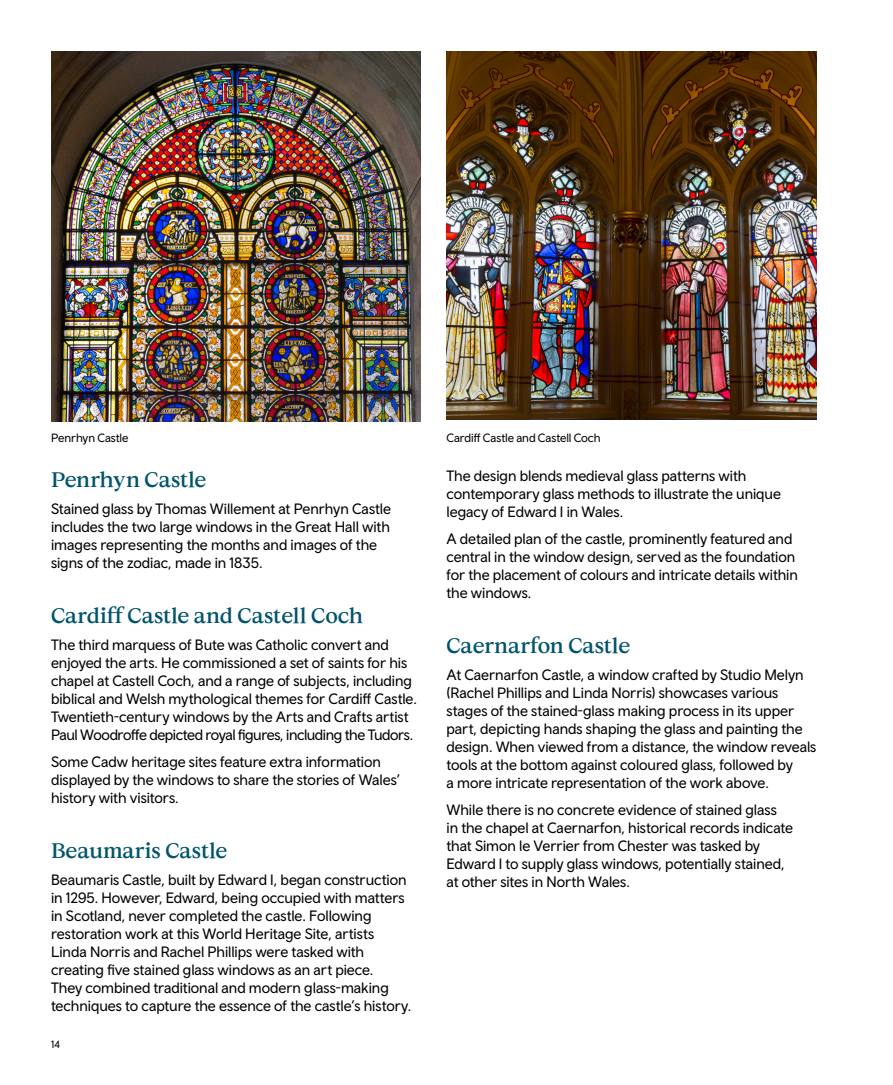
<style>
.page{position:relative;width:893px;height:1085px;background:#fff}
.page>*{position:absolute;margin:0;border:0;box-sizing:border-box;transform-origin:0 0}
.Sub_heading{font:500 21px "Wales Serif";letter-spacing:-.01em;color:#00546c}
.Updated_body{font:15px/18px "Wales Sans Body";letter-spacing:-.005em;color:#000}
.New_credits{font:12px "Wales Sans Body";letter-spacing:-.005em;color:#000}
.t1{font:10.5px "Wales Sans Body";color:#000}
</style>
<div class="page">
<img style="left:51px;top:51px;width:370px;height:370px">
<img style="left:446px;top:51px;width:370px;height:368px">
<p class="New_credits" style="left:51px;top:431px;width:79px">Penrhyn Castle</p>
<p class="New_credits" style="left:446px;top:431px;width:156px">Cardiff Castle and Castell Coch</p>
<p class="Sub_heading" style="left:51px;top:466px;width:157px">Penrhyn Castle</p>
<p class="Updated_body" style="left:51px;top:499px;width:342px">Stained glass by Thomas Willement at Penrhyn Castle includes the two large windows in the Great Hall with images representing the months and images of the signs of the zodiac, made in 1835.</p>
<p class="Sub_heading" style="left:51px;top:602px;width:314px">Cardiff Castle and Castell Coch</p>
<p class="Updated_body" style="left:51px;top:635px;width:367px">The third marquess of Bute was Catholic convert and enjoyed the arts. He commissioned a set of saints for his chapel at Castell Coch, and a range of subjects, including biblical and Welsh mythological themes for Cardiff Castle.<br>Twentieth-century windows by the Arts and Crafts artist Paul Woodroffe depicted royal figures, including the Tudors.</p>
<p class="Updated_body" style="left:51px;top:752px;width:351px">Some Cadw heritage sites feature extra information displayed by the windows to share the stories of Wales’ history with visitors.</p>
<p class="Sub_heading" style="left:51px;top:837px;width:178px">Beaumaris Castle</p>
<p class="Updated_body" style="left:51px;top:870px;width:362px">Beaumaris Castle, built by Edward I, began construction in 1295. However, Edward, being occupied with matters in Scotland, never completed the castle. Following restoration work at this World Heritage Site, artists Linda Norris and Rachel Phillips were tasked with creating five stained glass windows as an art piece.<br>They combined traditional and modern glass-making techniques to capture the essence of the castle’s history.</p>
<p class="t1" style="left:51px;top:1037px;width:10px">14</p>
<p class="Updated_body" style="left:446px;top:466px;width:336px">The design blends medieval glass patterns with contemporary glass methods to illustrate the unique legacy of Edward I in Wales.</p>
<p class="Updated_body" style="left:446px;top:529px;width:353px">A detailed plan of the castle, prominently featured and central in the window design, served as the foundation for the placement of colours and intricate details within the windows.</p>
<p class="Sub_heading" style="left:446px;top:633px;width:185px">Caernarfon Castle</p>
<p class="Updated_body" style="left:446px;top:665px;width:371px">At Caernarfon Castle, a window crafted by Studio Melyn (Rachel Phillips and Linda Norris) showcases various stages of the stained-glass making process in its upper part, depicting hands shaping the glass and painting the design. When viewed from a distance, the window reveals tools at the bottom against coloured glass, followed by<br>a more intricate representation of the work above.</p>
<p class="Updated_body" style="left:446px;top:800px;width:348px">While there is no concrete evidence of stained glass<br>in the chapel at Caernarfon, historical records indicate that Simon le Verrier from Chester was tasked by Edward I to supply glass windows, potentially stained, at other sites in North Wales.</p>
</div>
